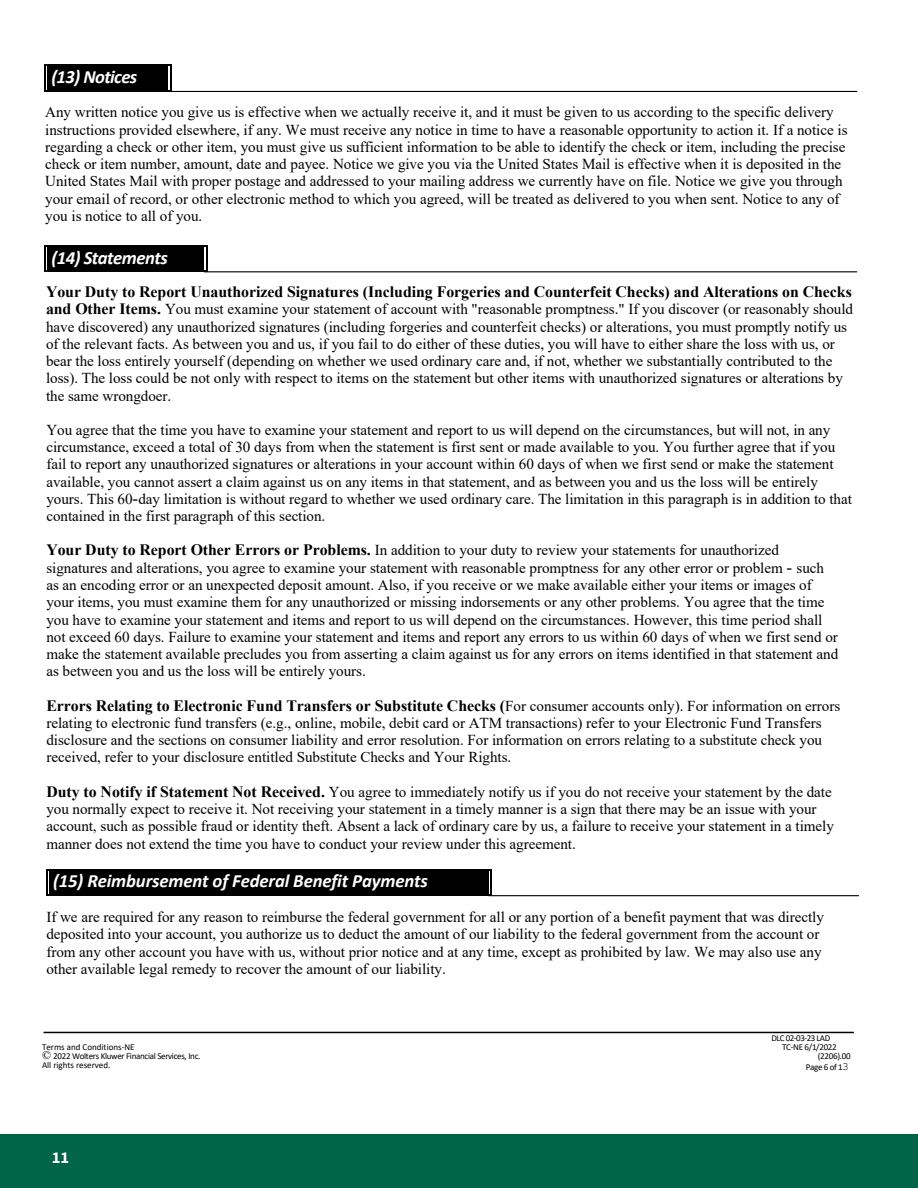
<style>
.page{position:relative;width:918px;height:1188px;background:#fff}
.page>*{position:absolute;margin:0;border:0;box-sizing:border-box;transform-origin:0 0}
.t1{font:italic 700 18.75px "Calibri";letter-spacing:-.005em;color:#fff}
.t2{font:italic 700 18.75px "Calibri";letter-spacing:-.025em;color:#fff}
.t3{font:italic 700 18.75px "Calibri";letter-spacing:-.03em;color:#fff}
.t4{font:700 16.5px "Source Sans 3";color:#fff}
.t5{font:700 15.9px "Times New Roman";letter-spacing:-.005em;color:#000}
.t6{font:15.15px/17.2px "Times New Roman";letter-spacing:-.005em;color:#000}
.t7{font:9px/9px "Calibri";letter-spacing:-.035em;color:#000}
.s1{font-weight:700;font-size:15.9px}
.s2{font-size:17.25px}
.s3{font-weight:400;font-size:15.15px}
.s4{font-family:"Times New Roman";font-size:11.85px}
.s5{font-family:"Courier New";font-size:11.1px}
</style>
<div class="page">
<div style="left:0;top:1134px;width:918px;height:54px;background:#006548"></div>
<div style="left:47px;top:65px;width:121px;height:26px;background:#000"></div>
<hr style="left:45px;top:65px;width:125px;height:1px;background:#000">
<hr style="left:45px;top:90px;width:125px;height:1px;background:#000">
<svg style="left:44px;top:65px;width:1px;height:26px"></svg>
<svg style="left:170px;top:65px;width:1px;height:26px"></svg>
<div style="left:47px;top:245px;width:157px;height:27px;background:#000"></div>
<hr style="left:45px;top:245px;width:161px;height:1px;background:#000">
<hr style="left:45px;top:271px;width:161px;height:1px;background:#000">
<svg style="left:44px;top:245px;width:1px;height:27px"></svg>
<svg style="left:206px;top:245px;width:1px;height:26px"></svg>
<div style="left:49px;top:869px;width:439px;height:27px;background:#000"></div>
<hr style="left:47px;top:869px;width:444px;height:1px;background:#000">
<hr style="left:47px;top:895px;width:444px;height:1px;background:#000">
<svg style="left:46px;top:869px;width:1px;height:27px"></svg>
<svg style="left:491px;top:869px;width:1px;height:26px"></svg>
<hr style="left:44px;top:1032px;width:729px;height:1px;background:#000">
<hr style="left:773px;top:1032px;width:81px;height:1px;background:#000">
<hr style="left:168px;top:91px;width:689px;height:1px;background:#000">
<hr style="left:204px;top:271px;width:653px;height:1px;background:#000">
<hr style="left:488px;top:895px;width:371px;height:1px;background:#000">
<p class="t3" style="left:51px;top:64px;width:87px">(13) Notices</p>
<p class="t6" style="left:45px;top:103px;width:804px">Any written notice you give us is effective when we actually receive it, and it must be given to us according to the specific delivery instructions provided elsewhere, if any. We must receive any notice in time to have a reasonable opportunity to action it. If a notice is regarding a check or other item, you must give us sufficient information to be able to identify the check or item, including the precise check or item number, amount, date and payee. Notice we give you via the United States Mail is effective when it is deposited in the United States Mail with proper postage and addressed to your mailing address we currently have on file. Notice we give you through your email of record, or other electronic method to which you agreed, will be treated as delivered to you when sent. Notice to any of you is notice to all of you.</p>
<p class="t2" style="left:51px;top:244px;width:118px">(14) Statements</p>
<p class="t5" style="left:46px;top:280px;width:807px">Your Duty to Report Unauthorized Signatures (Including Forgeries and Counterfeit Checks) and Alterations on Checks</p>
<p class="t6" style="left:46px;top:300px;width:809px"><span class="s1">and Other Items.</span> You must examine your statement of account with "reasonable promptness." If you discover (or reasonably should have discovered) any unauthorized signatures (including forgeries and counterfeit checks) or alterations, you must promptly notify us of the relevant facts. As between you and us, if you fail to do either of these duties, you will have to either share the loss with us, or bear the loss entirely yourself (depending on whether we used ordinary care and, if not, whether we substantially contributed to the loss). The loss could be not only with respect to items on the statement but other items with unauthorized signatures or alterations by the same wrongdoer.</p>
<p class="t6" style="left:46px;top:421px;width:807px">You agree that the time you have to examine your statement and report to us will depend on the circumstances, but will not, in any circumstance, exceed a total of 30 days from when the statement is first sent or made available to you. You further agree that if you fail to report any unauthorized signatures or alterations in your account within 60 days of when we first send or make the statement available, you cannot assert a claim against us on any items in that statement, and as between you and us the loss will be entirely yours. This 60<span class="s2">-</span>day limitation is without regard to whether we used ordinary care. The limitation in this paragraph is in addition to that contained in the first paragraph of this section.</p>
<p class="t6" style="left:46px;top:541px;width:793px"><span class="s1">Your Duty to Report Other Errors or Problems.</span> In addition to your duty to review your statements for unauthorized signatures and alterations, you agree to examine your statement with reasonable promptness for any other error or problem <span class="s2">-</span> such as an encoding error or an unexpected deposit amount. Also, if you receive or we make available either your items or images of your items, you must examine them for any unauthorized or missing indorsements or any other problems. You agree that the time you have to examine your statement and items and report to us will depend on the circumstances. However, this time period shall not exceed 60 days. Failure to examine your statement and items and report any errors to us within 60 days of when we first send or make the statement available precludes you from asserting a claim against us for any errors on items identified in that statement and as between you and us the loss will be entirely yours.</p>
<p class="t5" style="left:46px;top:694px;width:795px">Errors Relating to Electronic Fund Transfers or Substitute Checks (<span class="s3">For consumer accounts only). For information on errors</span></p>
<p class="t6" style="left:46px;top:714px;width:777px;text-align:justify">relating to electronic fund transfers (e.g., online, mobile, debit card or ATM transactions) refer to your Electronic Fund Transfers disclosure and the sections on consumer liability and error resolution. For information on errors relating to a substitute check you received, refer to your disclosure entitled Substitute Checks and Your Rights.</p>
<p class="t6" style="left:46px;top:783px;width:789px"><span class="s1">Duty to Notify if Statement Not Received.</span> You agree to immediately notify us if you do not receive your statement by the date you normally expect to receive it. Not receiving your statement in a timely manner is a sign that there may be an issue with your account, such as possible fraud or identity theft. Absent a lack of ordinary care by us, a failure to receive your statement in a timely manner does not extend the time you have to conduct your review under this agreement.</p>
<p class="t1" style="left:53px;top:868px;width:376px">(15) Reimbursement of Federal Benefit Payments</p>
<p class="t6" style="left:46px;top:908px;width:779px">If we are required for any reason to reimburse the federal government for all or any portion of a benefit payment that was directly deposited into your account, you authorize us to deduct the amount of our liability to the federal government from the account or from any other account you have with us, without prior notice and at any time, except as prohibited by law. We may also use any other available legal remedy to recover the amount of our liability.</p>
<p class="t7" style="left:771px;top:1034px;width:60px">DLC 02-03-23 LAD</p>
<p class="t7" style="left:42px;top:1043px;width:160px">Terms and Conditions-NE<br><span class="s4">©</span> 2022 Wolters Kluwer Financial Services, Inc.<br>All rights reserved.</p>
<p class="t7" style="left:818px;top:1043px;width:34px;text-indent:-36px">TC-NE 6/1/2022 (2206).00</p>
<p class="t7" style="left:806px;top:1062px;width:44px">Page 6 of 1<span class="s5">3</span></p>
<p class="t4" style="left:52px;top:1147px;width:19px">11</p>
</div>
